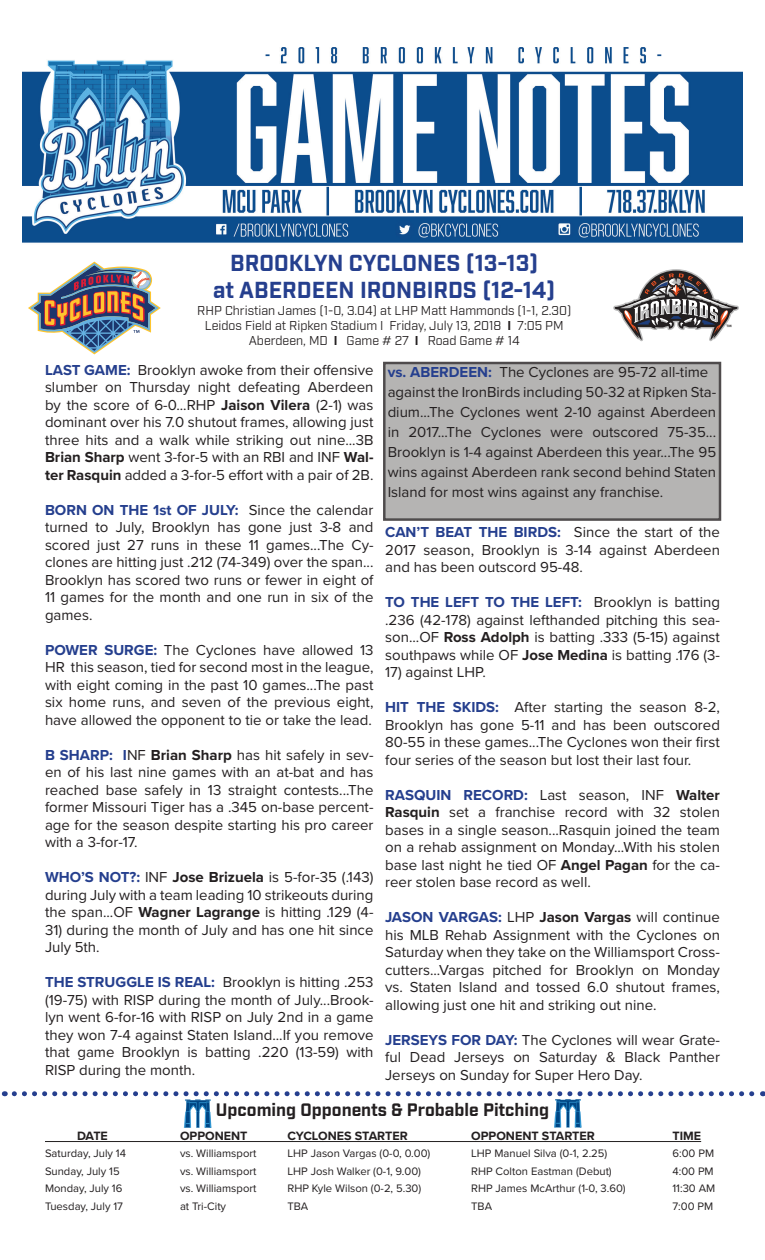
<style>
.page{position:relative;width:765px;height:1260px;background:#fff}
.page>*{position:absolute;margin:0;border:0;box-sizing:border-box;transform-origin:0 0}
.t1{font:700 22.5px/27px "Industry";color:#253f8e;text-align:center}
.t2{font:700 17.5px "Industry";color:#231f20}
.t3{font:15px/17.5px "Proxima Nova";color:#231f20;text-align:justify}
.t4{font:12.5px/15px "Industry";color:#231f20;text-align:center}
.t5{font:700 12.5px "Proxima Nova";color:#231f20}
.t6{font:11.25px "Proxima Nova";color:#231f20}
.s1{font-weight:700}
.s2{font-weight:700;color:#253f8e}
</style>
<div class="page">
<div style="left:384px;top:363px;width:336px;height:157px;background:#b5b4b3"></div>
<div style="left:383px;top:362px;width:338px;height:159px;border:2px solid #231f20"></div>
<img style="left:22px;top:47px;width:720px;height:196px">
<svg style="left:28px;top:262px;width:133px;height:92px"></svg>
<svg style="left:613px;top:269px;width:126px;height:72px"></svg>
<hr style="left:45px;top:1141px;width:656px;height:1px;background:#231f20">
<svg style="left:14px;top:1091px;width:749px;height:37px"></svg>
<h1 class="t1" style="left:213px;top:250px;width:344px">BROOKLYN CYCLONES (13-13)<br>at ABERDEEN IRONBIRDS (12-14)</h1>
<p class="t4" style="left:197px;top:303px;width:376px">RHP Christian James (1-0, 3.04) at LHP Matt Hammonds (1-1, 2.30)<br>Leidos Field at Ripken Stadium I Friday, July 13, 2018 <span class="s1">I</span> 7:05 PM<br>Aberdeen, MD <span class="s1">I</span> Game # 27 <span class="s1">I</span> Road Game # 14</p>
<p class="t3" style="left:45px;top:361px;width:330px"><span class="s2">LAST GAME:</span> Brooklyn awoke from their offensive slumber on Thursday night defeating Aberdeen by the score of 6-0...RHP <span class="s1">Jaison Vilera</span> (2-1) was dominant over his 7.0 shutout frames, allowing just three hits and a walk while striking out nine...3B <span class="s1">Brian Sharp</span> went 3-for-5 with an RBI and INF <span class="s1">Wal&shy;ter Rasquin</span> added a 3-for-5 effort with a pair of 2B.</p>
<p class="t3" style="left:45px;top:501px;width:330px"><span class="s2">BORN ON THE 1st OF JULY:</span> Since the calendar turned to July, Brooklyn has gone just 3-8 and scored just 27 runs in these 11 games...The Cy&shy;clones are hitting just .212 (74-349) over the span...<br>Brooklyn has scored two runs or fewer in eight of 11 games for the month and one run in six of the games.</p>
<p class="t3" style="left:45px;top:641px;width:330px"><span class="s2">POWER SURGE:</span> The Cyclones have allowed 13<br>HR this season, tied for second most in the league, with eight coming in the past 10 games...The past six home runs, and seven of the previous eight, have allowed the opponent to tie or take the lead.</p>
<p class="t3" style="left:45px;top:746px;width:330px"><span class="s2">B SHARP: I</span>NF <span class="s1">Brian Sharp</span> has hit safely in sev&shy;en of his last nine games with an at-bat and has reached base safely in 13 straight contests...The former Missouri Tiger has a .345 on-base percent&shy;age for the season despite starting his pro career with a 3-for-17.</p>
<p class="t3" style="left:45px;top:869px;width:330px"><span class="s2">WHO’S NOT?:</span> INF <span class="s1">Jose Brizuela</span> is 5-for-35 (.143) during July with a team leading 10 strikeouts during the span...OF <span class="s1">Wagner Lagrange</span> is hitting .129 (4-</p>
<p class="t3" style="left:45px;top:922px;width:330px">31) during the month of July and has one hit since<br>July 5th.</p>
<p class="t3" style="left:45px;top:974px;width:330px"><span class="s2">THE STRUGGLE IS REAL:</span> Brooklyn is hitting .253 (19-75) with RISP during the month of July...Brook&shy;lyn went 6-for-16 with RISP on July 2nd in a game they won 7-4 against Staten Island...If you remove that game Brooklyn is batting .220 (13-59) with RISP during the month.</p>
<p class="t3" style="left:388px;top:363px;width:330px;line-height:20px;text-align:left"><span class="s2">vs. ABERDEEN:</span> The Cyclones are 95-72 all-time against the IronBirds including 50-32 at Ripken Sta&shy;dium...The Cyclones went 2-10 against Aberdeen in 2017...The Cyclones were outscored 75-35...<br>Brooklyn is 1-4 against Aberdeen this year...The 95 wins against Aberdeen rank second behind Staten Island for most wins against any franchise.</p>
<p class="t3" style="left:385px;top:524px;width:336px"><span class="s2">CAN’T BEAT THE BIRDS:</span> Since the start of the 2017 season, Brooklyn is 3-14 against Aberdeen and has been outscord 95-48.</p>
<p class="t3" style="left:385px;top:594px;width:336px"><span class="s2">TO THE LEFT TO THE LEFT:</span> Brooklyn is batting .236 (42-178) against lefthanded pitching this sea&shy;son...OF <span class="s1">Ross Adolph</span> is batting .333 (5-15) against southpaws while OF <span class="s1">Jose Medina</span> is batting .176 (3-</p>
<p class="t3" style="left:385px;top:664px;width:102px">17) against LHP.</p>
<p class="t3" style="left:385px;top:699px;width:336px"><span class="s2">HIT THE SKIDS:</span> After starting the season 8-2, Brooklyn has gone 5-11 and has been outscored 80-55 in these games...The Cyclones won their first four series of the season but lost their last four.</p>
<p class="t3" style="left:385px;top:786px;width:336px"><span class="s2">RASQUIN RECORD:</span> Last season, INF <span class="s1">Walter Rasquin</span> set a franchise record with 32 stolen bases in a single season...Rasquin joined the team on a rehab assignment on Monday...With his stolen base last night he tied OF <span class="s1">Angel Pagan</span> for the ca&shy;reer stolen base record as well.</p>
<p class="t3" style="left:385px;top:909px;width:336px"><span class="s2">JASON VARGAS:</span> LHP <span class="s1">Jason Vargas</span> will continue his MLB Rehab Assignment with the Cyclones on Saturday when they take on the Williamsport Cross&shy;cutters...Vargas pitched for Brooklyn on Monday vs. Staten Island and tossed 6.0 shutout frames, allowing just one hit and striking out nine.</p>
<p class="t3" style="left:385px;top:1031px;width:336px"><span class="s2">JERSEYS FOR DAY:</span> The Cyclones will wear Grate&shy;ful Dead Jerseys on Saturday &amp; Black Panther Jerseys on Sunday for Super Hero Day.</p>
<p class="t2" style="left:216px;top:1100px;width:335px">Upcoming Opponents &amp; Probable Pitching</p>
<p class="t5" style="left:77px;top:1128px;width:32px">DATE</p>
<p class="t5" style="left:180px;top:1128px;width:69px">OPPONENT</p>
<p class="t5" style="left:288px;top:1128px;width:122px">CYCLONES STARTER</p>
<p class="t5" style="left:471px;top:1128px;width:125px">OPPONENT STARTER</p>
<p class="t5" style="left:673px;top:1128px;width:30px">TIME</p>
<p class="t6" style="left:45px;top:1147px;width:83px">Saturday, July 14</p>
<p class="t6" style="left:180px;top:1147px;width:78px">vs. Williamsport</p>
<p class="t6" style="left:288px;top:1147px;width:144px">LHP Jason Vargas (0-0, 0.00)</p>
<p class="t6" style="left:471px;top:1147px;width:138px">LHP Manuel Silva (0-1, 2.25)</p>
<p class="t6" style="left:673px;top:1147px;width:43px">6:00 PM</p>
<p class="t6" style="left:45px;top:1164px;width:76px">Sunday, July 15</p>
<p class="t6" style="left:180px;top:1164px;width:78px">vs. Williamsport</p>
<p class="t6" style="left:288px;top:1164px;width:135px">LHP Josh Walker (0-1, 9.00)</p>
<p class="t6" style="left:471px;top:1164px;width:142px">RHP Colton Eastman (Debut)</p>
<p class="t6" style="left:673px;top:1164px;width:43px">4:00 PM</p>
<p class="t6" style="left:45px;top:1182px;width:79px">Monday, July 16</p>
<p class="t6" style="left:180px;top:1182px;width:78px">vs. Williamsport</p>
<p class="t6" style="left:288px;top:1182px;width:135px">RHP Kyle Wilson (0-2, 5.30)</p>
<p class="t6" style="left:471px;top:1182px;width:156px">RHP James McArthur (1-0, 3.60)</p>
<p class="t6" style="left:673px;top:1182px;width:44px">11:30 AM</p>
<p class="t6" style="left:45px;top:1199px;width:80px">Tuesday, July 17</p>
<p class="t6" style="left:180px;top:1199px;width:48px">at Tri-City</p>
<p class="t6" style="left:288px;top:1199px;width:22px">TBA</p>
<p class="t6" style="left:471px;top:1199px;width:22px">TBA</p>
<p class="t6" style="left:673px;top:1199px;width:42px">7:00 PM</p>
</div>
